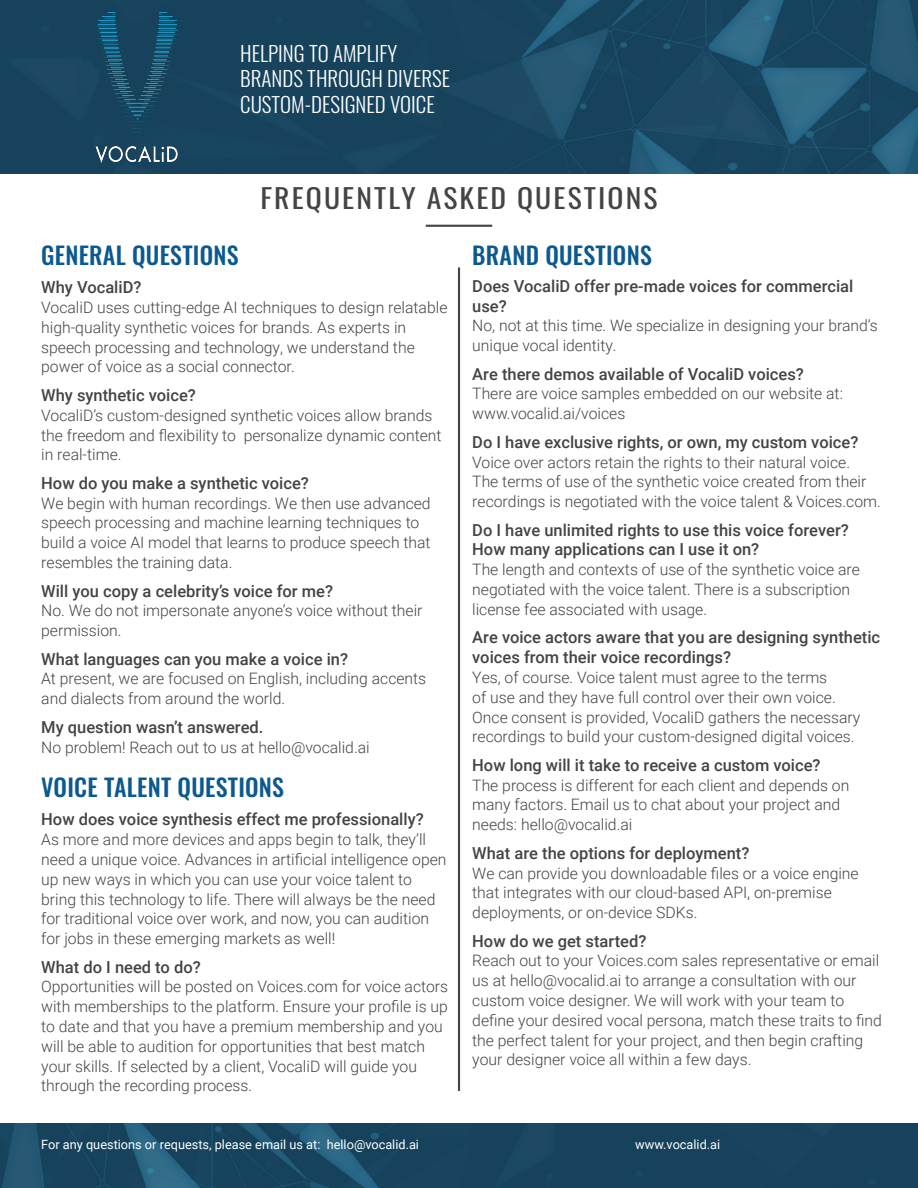
<style>
.page{position:relative;width:918px;height:1188px;background:#fff}
.page>*{position:absolute;margin:0;border:0;box-sizing:border-box;transform-origin:0 0}
.t1{font:27px "Oswald";letter-spacing:.07em;color:#444;scale:1.1 1}
.t2{font:500 24px "Oswald";letter-spacing:.01em;color:#0b598f}
.t3{font:300 21px "Oswald";color:#fff}
.Text_2{font:500 16.5px/19.8px "Roboto";color:#444}
.Text_2-2{font:300 15.75px/19.8px "Roboto";color:#444}
.t4{font:12.75px "Roboto";color:#fff}
.s1{color:#fff}
.s2{font-size:12px;color:#fff}
</style>
<div class="page">
<img style="left:0;top:0;width:918px;height:173px">
<img style="left:69px;top:12px;width:135px;height:151px">
<img style="left:0;top:1124px;width:918px;height:64px">
<hr style="left:426px;top:225px;width:66px;height:2px;background:#444">
<hr style="left:458px;top:267px;width:2px;height:824px;background:#444">
<p class="t3" style="left:240px;top:35px;width:159px">HELPING TO AMPLIFY</p>
<p class="t3" style="left:240px;top:60px;width:212px">BRANDS THROUGH DIVERSE</p>
<p class="t3" style="left:240px;top:85px;width:196px">CUSTOM-DESIGNED VOICE</p>
<p class="t2" style="left:41px;top:243px;width:199px">GENERAL QUESTIONS</p>
<p class="t1" style="left:261px;top:174px;width:362px">FREQUENTLY ASKED QUESTIONS</p>
<p class="t2" style="left:472px;top:243px;width:181px">BRAND QUESTIONS</p>
<p class="Text_2" style="left:41px;top:277px;width:102px">Why VocaliD?</p>
<p class="Text_2-2" style="left:41px;top:297px;width:408px">VocaliD uses cutting-edge AI techniques to design relatable high-quality synthetic voices for brands. As experts in speech processing and technology, we understand the power of voice as a social connector.</p>
<p class="Text_2" style="left:41px;top:385px;width:156px">Why synthetic voice?</p>
<p class="Text_2-2" style="left:41px;top:405px;width:402px">VocaliD’s custom-designed synthetic voices allow brands the freedom and flexibility to personalize dynamic content in real-time.</p>
<p class="Text_2" style="left:41px;top:473px;width:269px">How do you make a synthetic voice?</p>
<p class="Text_2-2" style="left:41px;top:493px;width:391px">We begin with human recordings. We then use advanced speech processing and machine learning techniques to build a voice AI model that learns to produce speech that resembles the training data.</p>
<p class="Text_2" style="left:41px;top:580px;width:293px">Will you copy a celebrity’s voice for me?</p>
<p class="Text_2-2" style="left:41px;top:600px;width:383px">No. We do not impersonate anyone’s voice without their permission.</p>
<p class="Text_2" style="left:41px;top:648px;width:308px">What languages can you make a voice in?</p>
<p class="Text_2-2" style="left:41px;top:668px;width:387px">At present, we are focused on English, including accents and dialects from around the world.</p>
<p class="Text_2" style="left:41px;top:716px;width:224px">My question wasn’t answered.</p>
<p class="Text_2-2" style="left:41px;top:737px;width:390px">No problem! Reach out to us at hello@vocalid.ai<span class="s1">l y</span><span class="s2">ou make</span></p>
<p class="t2" style="left:41px;top:775px;width:244px">VOICE TALENT QUESTIONS</p>
<p class="Text_2" style="left:41px;top:809px;width:384px">How does voice synthesis effect me professionally?</p>
<p class="Text_2-2" style="left:41px;top:829px;width:407px">As more and more devices and apps begin to talk, they’ll need a unique voice. Advances in artificial intelligence open up new ways in which you can use your voice talent to bring this technology to life. There will always be the need for traditional voice over work, and now, you can audition for jobs in these emerging markets as well!</p>
<p class="Text_2" style="left:41px;top:956px;width:161px">What do I need to do?</p>
<p class="Text_2-2" style="left:41px;top:976px;width:408px">Opportunities will be posted on Voices.com for voice actors with memberships to the platform. Ensure your profile is up to date and that you have a premium membership and you will be able to audition for opportunities that best match your skills. If selected by a client, VocaliD will guide you through the recording process.</p>
<p class="t4" style="left:41px;top:1135px;width:379px">For any questions or requests, please email us at: hello@vocalid.ai</p>
<p class="Text_2" style="left:472px;top:275px;width:383px">Does VocaliD offer pre-made voices for commercial use?</p>
<p class="Text_2-2" style="left:472px;top:315px;width:407px">No, not at this time. We specialize in designing your brand’s unique vocal identity.</p>
<p class="Text_2" style="left:472px;top:363px;width:333px">Are there demos available of VocaliD voices?</p>
<p class="Text_2-2" style="left:472px;top:383px;width:372px">There are voice samples embedded on our website at: www.vocalid.ai/voices</p>
<p class="Text_2" style="left:472px;top:431px;width:388px">Do I have exclusive rights, or own, my custom voice?</p>
<p class="Text_2-2" style="left:472px;top:452px;width:410px">Voice over actors retain the rights to their natural voice.<br>The terms of use of the synthetic voice created from their recordings is negotiated with the voice talent &amp; Voices.com.</p>
<p class="Text_2" style="left:472px;top:519px;width:378px">Do I have unlimited rights to use this voice forever?<br>How many applications can I use it on?</p>
<p class="Text_2-2" style="left:472px;top:559px;width:389px">The length and contexts of use of the synthetic voice are negotiated with the voice talent. There is a subscription license fee associated with usage.</p>
<p class="Text_2" style="left:472px;top:627px;width:409px">Are voice actors aware that you are designing synthetic voices from their voice recordings?</p>
<p class="Text_2-2" style="left:472px;top:667px;width:390px">Yes, of course. Voice talent must agree to the terms<br>of use and they have full control over their own voice.<br>Once consent is provided, VocaliD gathers the necessary recordings to build your custom-designed digital voices.</p>
<p class="Text_2" style="left:472px;top:755px;width:350px">How long will it take to receive a custom voice?</p>
<p class="Text_2-2" style="left:472px;top:775px;width:379px">The process is different for each client and depends on many factors. Email us to chat about your project and needs: hello@vocalid.ai</p>
<p class="Text_2" style="left:472px;top:842px;width:279px">What are the options for deployment?</p>
<p class="Text_2-2" style="left:472px;top:863px;width:388px">We can provide you downloadable files or a voice engine that integrates with our cloud-based API, on-premise deployments, or on-device SDKs.</p>
<p class="Text_2" style="left:472px;top:930px;width:176px">How do we get started?</p>
<p class="Text_2-2" style="left:472px;top:950px;width:411px">Reach out to your Voices.com sales representative or email us at hello@vocalid.ai to arrange a consultation with our custom voice designer. We will work with your team to define your desired vocal persona, match these traits to find the perfect talent for your project, and then begin crafting your designer voice all within a few days.</p>
<p class="t4" style="left:635px;top:1135px;width:87px">www.vocalid.ai</p>
</div>
